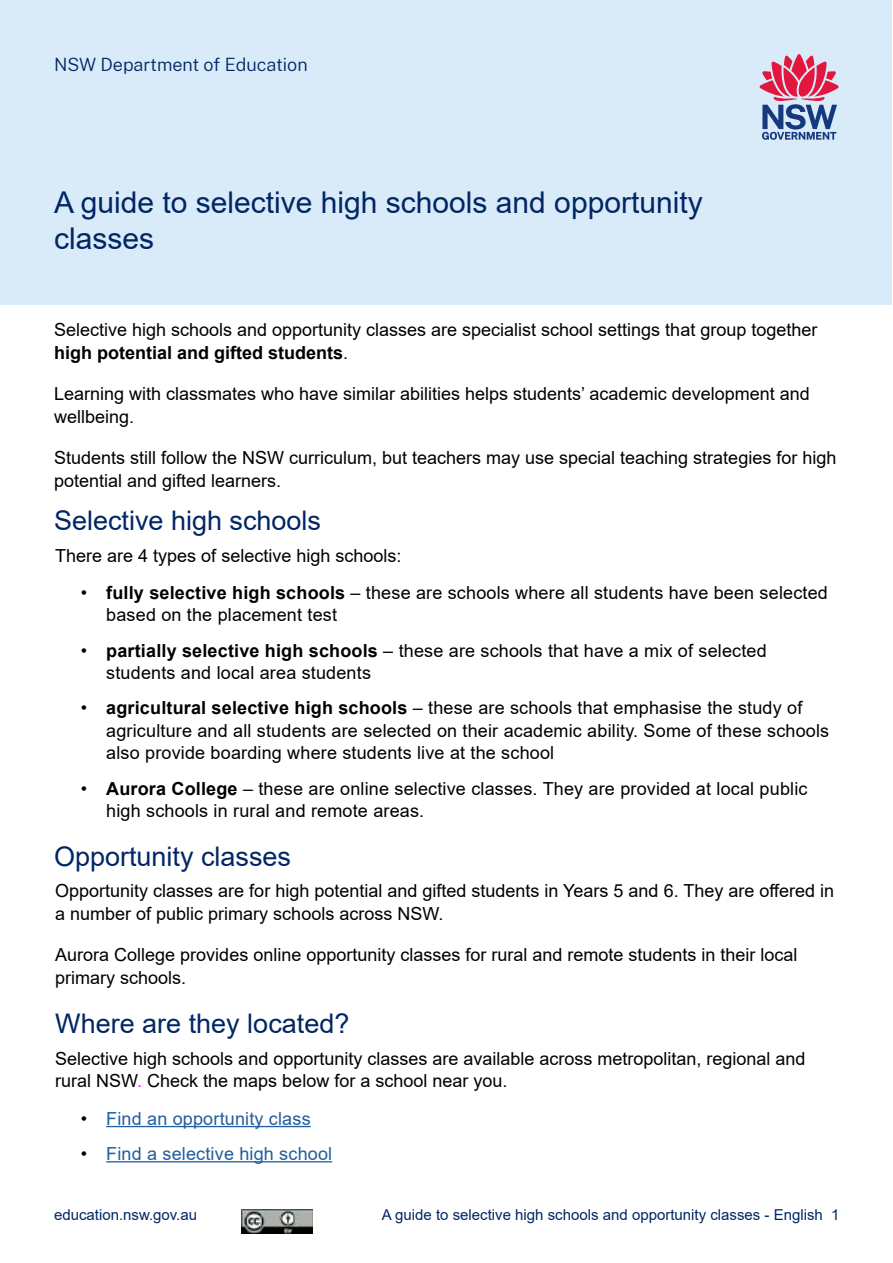
<style>
.page{position:relative;width:893px;height:1263px;background:#fff}
.page>*{position:absolute;margin:0;border:0;box-sizing:border-box;transform-origin:0 0}
.Heading_1{font:30px/36px "Arial";color:#002664}
.t1{font:27px "Arial";color:#002664}
.Paragraph_Style_1{font:18px/22.5px "Arial";color:#000}
.t2{font:18px "Arial";letter-spacing:.01em;color:#215e9e}
.t3{font:300 18px "Public Sans";color:#002664}
.t4{font:15px "Arial";color:#002664}
.s1{font-weight:700}
.s2{color:#f0f}
.s3{color:#000}
</style>
<div class="page">
<div style="left:0;top:0;width:892px;height:304px;background:#d9ebf9"></div>
<svg style="left:760px;top:54px;width:78px;height:86px"></svg>
<hr style="left:106px;top:1126px;width:205px;height:1px;background:#215e9e">
<hr style="left:106px;top:1161px;width:226px;height:1px;background:#215e9e">
<img style="left:241px;top:1209px;width:71px;height:24px">
<p class="t3" style="left:54px;top:52px;width:255px">NSW Department of Education</p>
<h1 class="Heading_1" style="left:54px;top:184px;width:650px">A guide to selective high schools and opportunity classes</h1>
<p class="Paragraph_Style_1" style="left:54px;top:319px;width:765px">Selective high schools and opportunity classes are specialist school settings that group together <span class="s1">high potential and gifted students</span>.</p>
<p class="Paragraph_Style_1" style="left:54px;top:383px;width:757px">Learning with classmates who have similar abilities helps students’ academic development and wellbeing.</p>
<p class="Paragraph_Style_1" style="left:54px;top:447px;width:784px">Students still follow the NSW curriculum, but teachers may use special teaching strategies for high potential and gifted learners.</p>
<h2 class="t1" style="left:54px;top:502px;width:269px">Selective high schools</h2>
<p class="Paragraph_Style_1" style="left:55px;top:544px;width:348px">There are 4 types of selective high schools:</p>
<p class="Paragraph_Style_1" style="left:106px;top:581px;width:723px;text-indent:-26px">• <span class="s1">fully selective high schools</span> – these are schools where all students have been selected based on the placement test</p>
<p class="Paragraph_Style_1" style="left:106px;top:639px;width:662px;text-indent:-26px">• <span class="s1">partially selective high schools</span> – these are schools that have a mix of selected students and local area students</p>
<p class="Paragraph_Style_1" style="left:106px;top:697px;width:725px;text-indent:-26px">• <span class="s1">agricultural selective high schools</span> – these are schools that emphasise the study of agriculture and all students are selected on their academic ability. Some of these schools also provide boarding where students live at the school</p>
<p class="Paragraph_Style_1" style="left:106px;top:777px;width:703px;text-indent:-26px">• <span class="s1">Aurora College</span> – these are online selective classes. They are provided at local public high schools in rural and remote areas.</p>
<h2 class="t1" style="left:54px;top:837px;width:239px">Opportunity classes</h2>
<p class="Paragraph_Style_1" style="left:55px;top:880px;width:780px">Opportunity classes are for high potential and gifted students in Years 5 and 6. They are offered in a number of public primary schools across NSW.</p>
<p class="Paragraph_Style_1" style="left:55px;top:944px;width:744px">Aurora College provides online opportunity classes for rural and remote students in their local primary schools.</p>
<h2 class="t1" style="left:55px;top:1005px;width:296px">Where are they located?</h2>
<p class="Paragraph_Style_1" style="left:55px;top:1047px;width:752px">Selective high schools and opportunity classes are available across metropolitan, regional and rural NSW<span class="s2">.</span> Check the maps below for a school near you.</p>
<p class="t2" style="left:81px;top:1106px;width:231px"><span class="s3">•</span> Find an opportunity class</p>
<p class="t2" style="left:81px;top:1141px;width:253px"><span class="s3">•</span> Find a selective high school</p>
<p class="t4" style="left:54px;top:1204px;width:145px">education.nsw.gov.au</p>
<p class="t4" style="left:382px;top:1204px;width:459px">A guide to selective high schools and opportunity classes - English 1</p>
</div>
